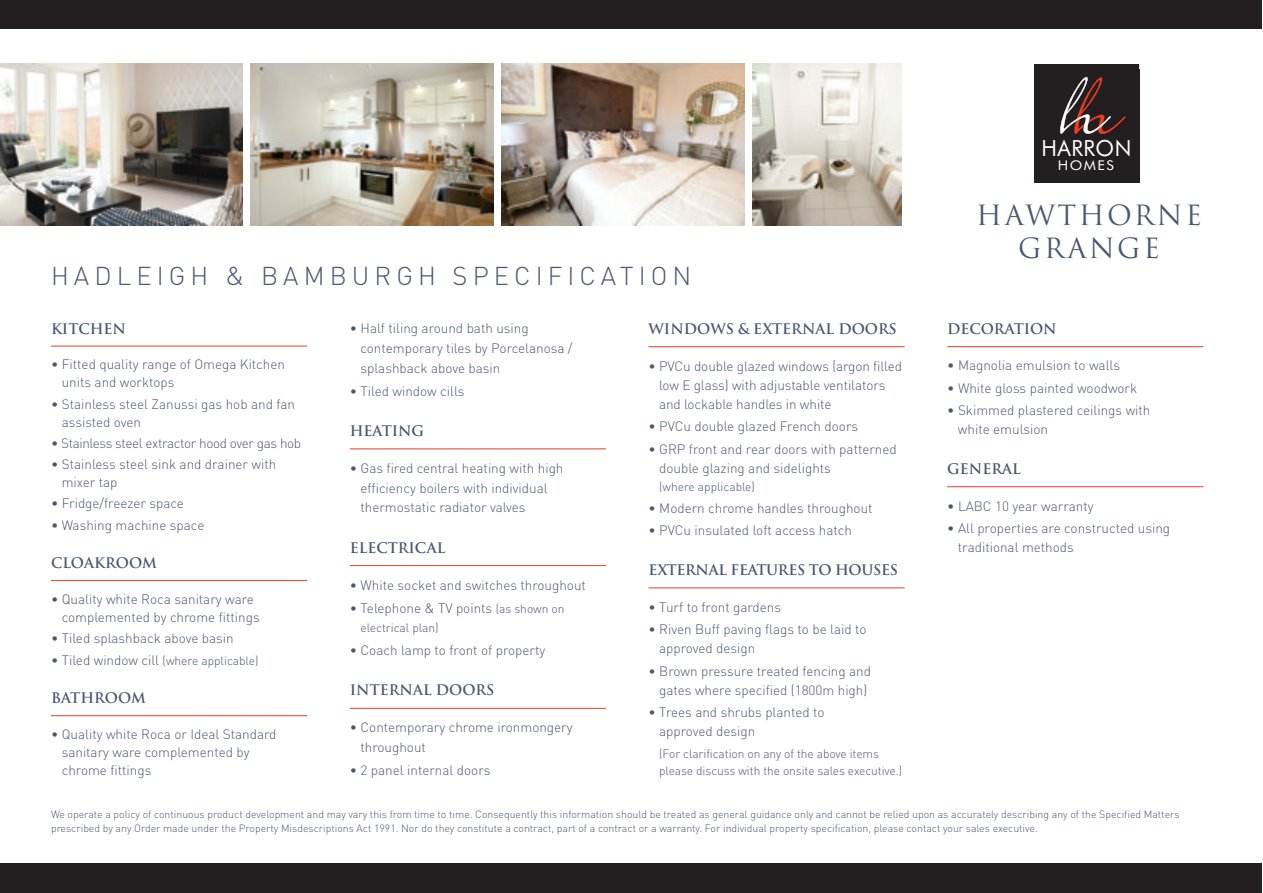
<style>
.page{position:relative;width:1263px;height:893px;background:#fff}
.page>*{position:absolute;margin:0;border:0;box-sizing:border-box;transform-origin:0 0}
.t1{font:27.15px/33px "Trajan Pro";letter-spacing:.1em;color:#4b5770;text-align:center}
.t2{font:300 25.5px "DIN";letter-spacing:.2em;color:#4b5770}
.t3{font:22.2px "Futura BT";letter-spacing:.025em;color:#fff}
.t4{font:700 14.25px "Trajan Pro";color:#4b5770}
.t5{font:700 14.25px "Trajan Pro";letter-spacing:-.025em;color:#4b5770}
.t6{font:300 13.5px/18px "DIN";color:#4b5770}
.t7{font:300 13.5px "DIN";letter-spacing:-.025em;color:#4b5770}
.t8{font:13.5px "Futura BT";letter-spacing:.1em;color:#fff;scale:1.08 1}
.t9{font:300 12px/17.7px "DIN";letter-spacing:-.005em;color:#4b5770}
.t10{font:300 10.5px/13.5px "DIN";color:#4b5770}
.s1{font-size:13.5px}
.s2{font-size:12px}
</style>
<div class="page">
<div style="left:0;top:0;width:1262px;height:893px;background:#231f20"></div>
<div style="left:0;top:30px;width:1262px;height:833px;background:#fff"></div>
<hr style="left:51px;top:346px;width:256px;height:1px;background:#ef3c22">
<hr style="left:51px;top:580px;width:256px;height:1px;background:#ef3c22">
<hr style="left:51px;top:715px;width:256px;height:1px;background:#ef3c22">
<hr style="left:350px;top:449px;width:256px;height:1px;background:#ef3c22">
<hr style="left:350px;top:565px;width:256px;height:1px;background:#ef3c22">
<hr style="left:350px;top:708px;width:256px;height:1px;background:#ef3c22">
<hr style="left:648px;top:346px;width:257px;height:1px;background:#ef3c22">
<hr style="left:648px;top:588px;width:257px;height:1px;background:#ef3c22">
<hr style="left:947px;top:346px;width:256px;height:1px;background:#ef3c22">
<hr style="left:947px;top:486px;width:256px;height:1px;background:#ef3c22">
<div style="left:1034px;top:64px;width:105px;height:119px;background:#231f20"></div>
<svg style="left:1060px;top:77px;width:66px;height:57px"></svg>
<img style="left:0;top:64px;width:242px;height:161px">
<img style="left:753px;top:64px;width:148px;height:161px">
<img style="left:251px;top:64px;width:242px;height:161px">
<img style="left:502px;top:64px;width:242px;height:161px">
<h2 class="t2" style="left:51px;top:260px;width:642px">HADLEIGH &amp; BAMBURGH SPECIFICATION</h2>
<p class="t4" style="left:51px;top:320px;width:77px">KITCHEN</p>
<p class="t6" style="left:62px;top:355px;width:225px;text-indent:-11px">• Fitted quality range of Omega Kitchen units and worktops</p>
<p class="t6" style="left:62px;top:394px;width:235px;text-indent:-11px">• Stainless steel Zanussi gas hob and fan assisted oven</p>
<p class="t7" style="left:51px;top:435px;width:252px">• Stainless steel extractor hood over gas hob</p>
<p class="t6" style="left:62px;top:455px;width:216px;text-indent:-11px">• Stainless steel sink and drainer with mixer tap</p>
<p class="t6" style="left:51px;top:494px;width:134px">• Fridge/freezer space</p>
<p class="t6" style="left:51px;top:515px;width:155px">• Washing machine space</p>
<p class="t4" style="left:51px;top:554px;width:107px">CLOAKROOM</p>
<p class="t6" style="left:62px;top:590px;width:199px;text-indent:-11px">• Quality white Roca sanitary ware complemented by chrome fittings</p>
<p class="t6" style="left:51px;top:629px;width:184px">• Tiled splashback above basin</p>
<p class="t9" style="left:51px;top:652px;width:209px"><span class="s1">• Tiled window cill</span> (where applicable)</p>
<p class="t4" style="left:51px;top:689px;width:97px">BATHROOM</p>
<p class="t6" style="left:62px;top:725px;width:216px;text-indent:-11px">• Quality white Roca or Ideal Standard sanitary ware complemented by chrome fittings</p>
<p class="t6" style="left:360px;top:319px;width:214px;line-height:19.6px;text-indent:-11px">• Half tiling around bath using contemporary tiles by Porcelanosa / splashback above basin</p>
<p class="t6" style="left:350px;top:382px;width:116px">• Tiled window cills</p>
<p class="t4" style="left:350px;top:422px;width:76px">HEATING</p>
<p class="t6" style="left:360px;top:458px;width:205px;line-height:19.6px;text-indent:-11px">• Gas fired central heating with high efficiency boilers with individual thermostatic radiator valves</p>
<p class="t4" style="left:350px;top:539px;width:97px">ELECTRICAL</p>
<p class="t6" style="left:350px;top:576px;width:238px">• White socket and switches throughout</p>
<p class="t6" style="left:350px;top:599px;width:216px">• Telephone &amp; TV points <span class="s2">(as shown on</span></p>
<p class="t9" style="left:360px;top:619px;width:80px">electrical plan)</p>
<p class="t6" style="left:350px;top:641px;width:197px">• Coach lamp to front of property</p>
<p class="t4" style="left:350px;top:681px;width:146px">INTERNAL DOORS</p>
<p class="t6" style="left:360px;top:718px;width:214px;line-height:19.6px;text-indent:-11px">• Contemporary chrome ironmongery throughout</p>
<p class="t6" style="left:350px;top:761px;width:142px">• 2 panel internal doors</p>
<p class="t4" style="left:648px;top:320px;width:250px">WINDOWS &amp; EXTERNAL DOORS</p>
<p class="t6" style="left:659px;top:356px;width:245px;line-height:19.2px;text-indent:-10px">• PVCu double glazed windows (argon filled low E glass) with adjustable ventilators and lockable handles in white</p>
<p class="t6" style="left:648px;top:417px;width:211px">• PVCu double glazed French doors</p>
<p class="t6" style="left:659px;top:439px;width:239px;line-height:19.2px;text-indent:-11px">• GRP front and rear doors with patterned double glazing and sidelights</p>
<p class="t9" style="left:659px;top:478px;width:97px">(where applicable)</p>
<p class="t6" style="left:648px;top:499px;width:226px">• Modern chrome handles throughout</p>
<p class="t6" style="left:648px;top:521px;width:205px">• PVCu insulated loft access hatch</p>
<p class="t5" style="left:648px;top:561px;width:251px">EXTERNAL FEATURES TO HOUSES</p>
<p class="t6" style="left:648px;top:598px;width:134px">• Turf to front gardens</p>
<p class="t6" style="left:659px;top:619px;width:209px;line-height:19.2px;text-indent:-11px">• Riven Buff paving flags to be laid to approved design</p>
<p class="t6" style="left:648px;top:661px;width:224px;line-height:19.2px;text-align:center">• Brown pressure treated fencing and gates where specified (1800m high)</p>
<p class="t6" style="left:659px;top:703px;width:167px;line-height:19.2px;text-indent:-11px">• Trees and shrubs planted to approved design</p>
<p class="t9" style="left:659px;top:744px;width:245px">(For clarification on any of the above items please discuss with the onsite sales executive.)</p>
<h3 class="t3" style="left:1041px;top:135px;width:92px">HARRON</h3>
<p class="t8" style="left:1058px;top:157px;width:53px">HOMES</p>
<h1 class="t1" style="left:976px;top:199px;width:227px">HAWTHORNE<br>GRANGE</h1>
<p class="t4" style="left:947px;top:320px;width:111px">DECORATION</p>
<p class="t6" style="left:947px;top:356px;width:174px">• Magnolia emulsion to walls</p>
<p class="t6" style="left:947px;top:379px;width:192px">• White gloss painted woodwork</p>
<p class="t6" style="left:958px;top:401px;width:194px;line-height:19px;text-indent:-11px">• Skimmed plastered ceilings with white emulsion</p>
<p class="t4" style="left:947px;top:460px;width:75px">GENERAL</p>
<p class="t6" style="left:947px;top:496px;width:148px">• LABC 10 year warranty</p>
<p class="t6" style="left:958px;top:518px;width:214px;line-height:19px;text-indent:-11px">• All properties are constructed using traditional methods</p>
<p class="t10" style="left:51px;top:807px;width:1130px">We operate a policy of continuous product development and may vary this from time to time. Consequently this information should be treated as general guidance only and cannot be relied upon as accurately describing any of the Specified Matters prescribed by any Order made under the Property Misdescriptions Act 1991. Nor do they constitute a contract, part of a contract or a warranty. For individual property specification, please contact your sales executive.</p>
</div>
